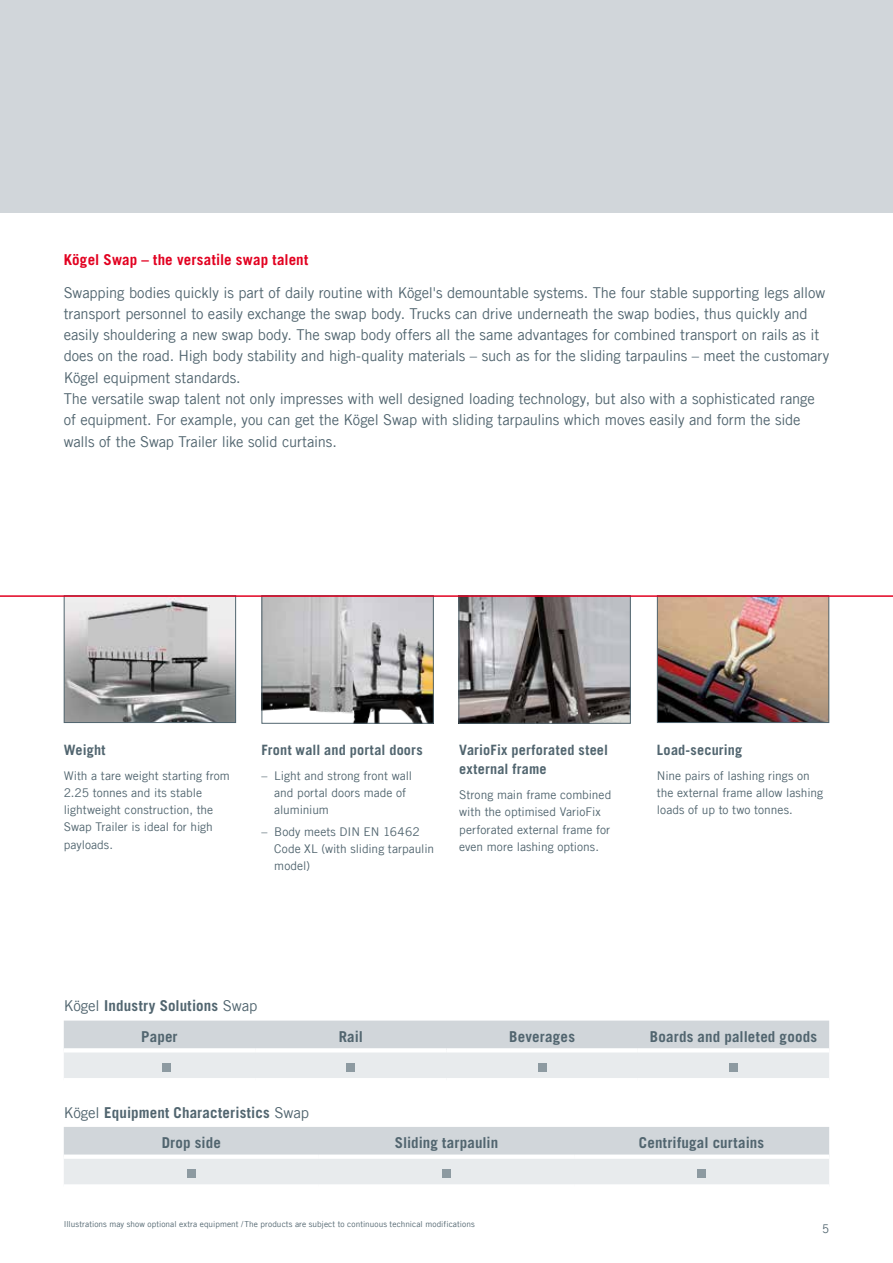
<style>
.page{position:relative;width:893px;height:1263px;background:#fff}
.page>*{position:absolute;margin:0;border:0;box-sizing:border-box;transform-origin:0 0}
.t1{font:15px/21.3px "Trade Gothic LT Com";letter-spacing:-.01em;color:#51656f}
.t2{font:700 15px "Trade Gothic LT Com";letter-spacing:.01em;color:#51656f}
.t3{font:700 15px "Trade Gothic LT Com";letter-spacing:.015em;color:#e20020}
.t4{font:700 14.25px/19.5px "Trade Gothic LT Com";letter-spacing:.01em;color:#51656f}
.t5{font:12px/17.2px "Trade Gothic LT Com";color:#51656f}
.t6{font:12px "Trade Gothic LT Com";color:#51656f;scale:.95 1}
.t7{font:8.25px "Trade Gothic LT Com";letter-spacing:.01em;color:#51656f}
.s1{font-weight:400}
</style>
<div class="page">
<div style="left:0;top:0;width:893px;height:213px;background:#d1d6da"></div>
<img style="left:66px;top:597px;width:168px;height:124px">
<div style="left:64px;top:595px;width:172px;height:128px;border:1px solid #51656f"></div>
<img style="left:263px;top:597px;width:169px;height:125px">
<div style="left:261px;top:595px;width:173px;height:129px;border:1px solid #51656f"></div>
<img style="left:460px;top:597px;width:169px;height:125px">
<div style="left:458px;top:595px;width:173px;height:129px;border:1px solid #51656f"></div>
<img style="left:659px;top:597px;width:168px;height:124px">
<div style="left:657px;top:595px;width:172px;height:128px;border:1px solid #51656f"></div>
<svg style="left:64px;top:1020px;width:765px;height:58px;background:#dce0e3"></svg>
<hr style="left:64px;top:1048px;width:191px;height:4px;background:#fff">
<hr style="left:255px;top:1048px;width:191px;height:4px;background:#fff">
<hr style="left:446px;top:1048px;width:192px;height:4px;background:#fff">
<hr style="left:638px;top:1048px;width:191px;height:4px;background:#fff">
<div style="left:347px;top:1063px;width:8px;height:9px;background:#8d9aa1"></div>
<div style="left:538px;top:1063px;width:8px;height:9px;background:#8d9aa1"></div>
<div style="left:729px;top:1063px;width:9px;height:9px;background:#8d9aa1"></div>
<div style="left:163px;top:1063px;width:8px;height:8px;background:#8d9aa1"></div>
<svg style="left:64px;top:1127px;width:765px;height:57px;background:#dbe0e3"></svg>
<div style="left:64px;top:1154px;width:255px;height:5px;background:#fff"></div>
<div style="left:319px;top:1154px;width:255px;height:5px;background:#fff"></div>
<div style="left:574px;top:1154px;width:255px;height:5px;background:#fff"></div>
<div style="left:187px;top:1169px;width:9px;height:9px;background:#8d9aa1"></div>
<div style="left:442px;top:1169px;width:9px;height:9px;background:#8d9aa1"></div>
<div style="left:697px;top:1169px;width:9px;height:9px;background:#8d9aa1"></div>
<hr style="left:0;top:595px;width:893px;height:2px;background:#e20020">
<p class="t3" style="left:64px;top:251px;width:246px">Kögel Swap – the versatile swap talent</p>
<p class="t1" style="left:64px;top:281px;width:767px">Swapping bodies quickly is part of daily routine with Kögel's demountable systems. The four stable supporting legs allow transport personnel to easily exchange the swap body. Trucks can drive underneath the swap bodies, thus quickly and easily shouldering a new swap body. The swap body offers all the same advantages for combined transport on rails as it does on the road. High body stability and high-quality materials – such as for the sliding tarpaulins – meet the customary Kögel equipment standards.<br>The versatile swap talent not only impresses with well designed loading technology, but also with a sophisticated range of equipment. For example, you can get the Kögel Swap with sliding tarpaulins which moves easily and form the side walls of the Swap Trailer like solid curtains.</p>
<p class="t4" style="left:64px;top:740px;width:43px">Weight</p>
<p class="t5" style="left:64px;top:766px;width:168px">With a tare weight starting from</p>
<p class="t5" style="left:64px;top:784px;width:151px">2. 25 tonnes and its stable lightweight construction, the<br>Swap Trailer is ideal for high payloads.</p>
<p class="t4" style="left:261px;top:740px;width:163px">Front wall and portal doors</p>
<p class="t5" style="left:274px;top:766px;width:139px;text-indent:-13px">– Light and strong front wall and portal doors made of aluminium</p>
<p class="t5" style="left:274px;top:822px;width:161px;text-indent:-13px">– Body meets DIN EN 16462<br>Code XL (with sliding tarpaulin model)</p>
<p class="t4" style="left:459px;top:740px;width:150px">VarioFix perforated steel external frame</p>
<p class="t5" style="left:459px;top:786px;width:154px">Strong main frame combined with the optimised VarioFix perforated external frame for even more lashing options.</p>
<p class="t4" style="left:657px;top:740px;width:87px">Load-securing</p>
<p class="t5" style="left:657px;top:766px;width:168px">Nine pairs of lashing rings on the external frame allow lashing loads of up to two tonnes.</p>
<p class="t2" style="left:64px;top:996px;width:195px"><span class="s1">Kögel</span> Industry Solutions <span class="s1">Swap</span></p>
<p class="t2" style="left:141px;top:1027px;width:38px">Paper</p>
<p class="t2" style="left:339px;top:1027px;width:26px">Rail</p>
<p class="t2" style="left:509px;top:1027px;width:67px">Beverages</p>
<p class="t2" style="left:650px;top:1027px;width:169px">Boards and palleted goods</p>
<p class="t2" style="left:64px;top:1103px;width:247px"><span class="s1">Kögel</span> Equipment Characteristics <span class="s1">Swap</span></p>
<p class="t2" style="left:162px;top:1133px;width:61px">Drop side</p>
<p class="t2" style="left:395px;top:1133px;width:105px">Sliding tarpaulin</p>
<p class="t2" style="left:639px;top:1133px;width:127px">Centrifugal curtains</p>
<p class="t7" style="left:64px;top:1219px;width:413px">Illustrations may show optional extra equipment /The products are subject to continuous technical modifications</p>
<p class="t6" style="left:822px;top:1222px;width:9px">5</p>
</div>
